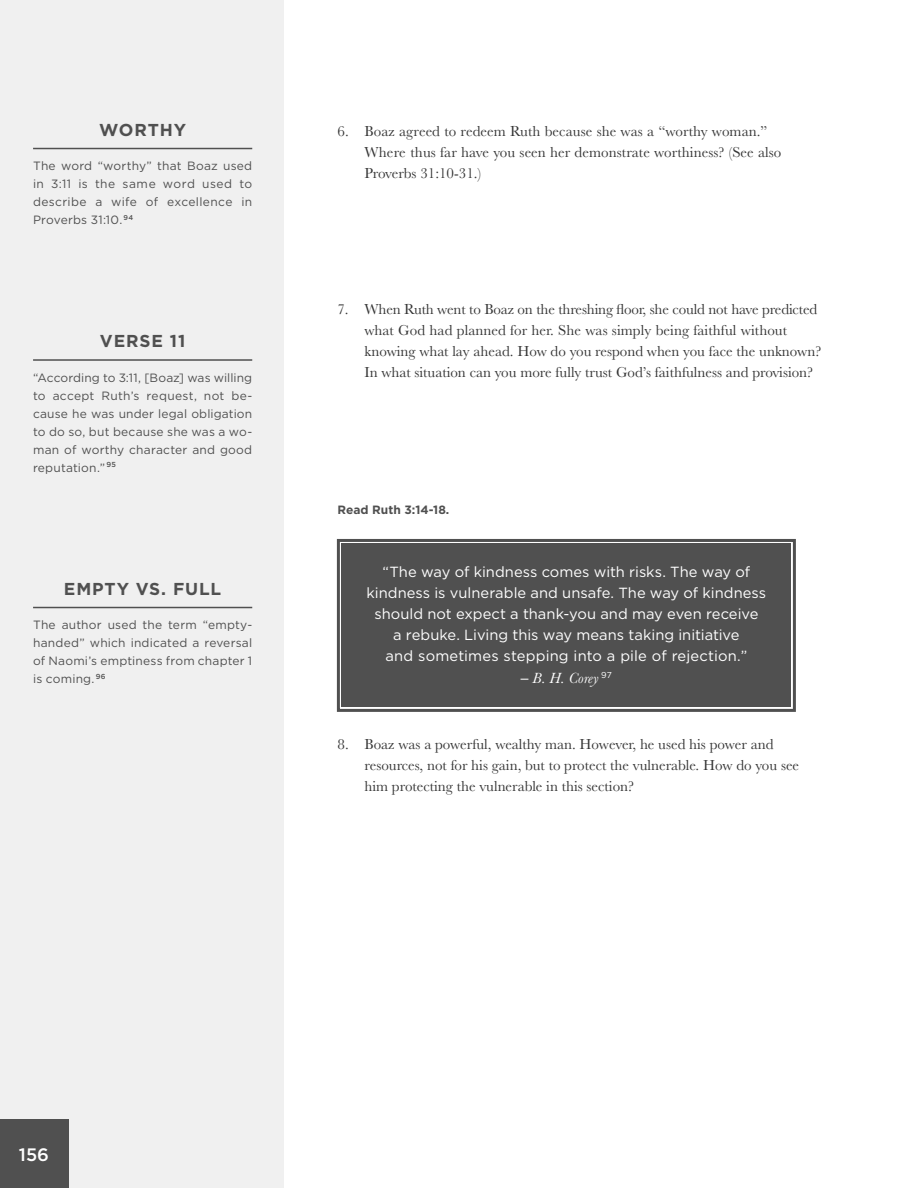
<style>
.page{position:relative;width:918px;height:1188px;background:#fff}
.page>*{position:absolute;margin:0;border:0;box-sizing:border-box;transform-origin:0 0}
.t1{font:500 18px "Gotham";color:#fff}
.t2{font:700 17.25px "Gotham";letter-spacing:.05em;color:#505050}
.t3{font:italic 15.3px "Baskerville";letter-spacing:.015em;color:#fff}
.t4{font:15px/21px "Baskerville";color:#353535}
.t5{font:14.7px/21px "Gotham";color:#fff;text-align:center}
.t6{font:12px/18px "Gotham";letter-spacing:.02em;color:#505050;text-align:justify}
.t7{font:700 12px "Gotham";color:#505050}
.s1{font-weight:600;font-style:normal}
</style>
<div class="page">
<div style="left:0;top:0;width:284px;height:1188px;background:#f0f0f0"></div>
<div style="left:0;top:1120px;width:68px;height:68px;background:#505050"></div>
<hr style="left:33px;top:148px;width:219px;height:1px;background:#505050">
<hr style="left:33px;top:359px;width:219px;height:2px;background:#505050">
<hr style="left:33px;top:607px;width:219px;height:1px;background:#505050">
<div style="left:336px;top:539px;width:460px;height:173px;background:#505050"></div>
<div style="left:343px;top:545px;width:447px;height:161px;border:3px solid #505050"></div>
<p class="t2" style="left:99px;top:120px;width:88px">WORTHY</p>
<p class="t6" style="left:33px;top:157px;width:221px">The word “worthy” that Boaz used in 3:11 is the same word used to describe a wife of excellence in Proverbs 31:10. <sup>94</sup></p>
<p class="t2" style="left:100px;top:331px;width:87px">VERSE 11</p>
<p class="t6" style="left:33px;top:368px;width:221px">“According to 3:11, [Boaz] was willing to accept Ruth’s request, not be&shy;cause he was under legal obligation to do so, but because she was a wo&shy;man of worthy character and good reputation.” <sup>95</sup></p>
<p class="t2" style="left:64px;top:579px;width:159px">EMPTY VS. FULL</p>
<p class="t6" style="left:33px;top:616px;width:221px">The author used the term “empty&shy;handed” which indicated a reversal of Naomi’s emptiness from chapter 1 is coming. <sup>96</sup></p>
<p class="t4" style="left:364px;top:121px;width:418px;text-indent:-27px">6. Boaz agreed to redeem Ruth because she was a “worthy woman.”<br>Where thus far have you seen her demonstrate worthiness? (See also<br>Proverbs 31:10-31.)</p>
<p class="t4" style="left:364px;top:299px;width:458px;text-indent:-27px">7. When Ruth went to Boaz on the threshing floor, she could not have predicted what God had planned for her. She was simply being faithful without knowing what lay ahead. How do you respond when you face the unknown?<br>In what situation can you more fully trust God’s faithfulness and provision?</p>
<p class="t7" style="left:338px;top:503px;width:113px">Read Ruth 3:14-18.</p>
<p class="t5" style="left:366px;top:561px;width:401px">“The way of kindness comes with risks. The way of kindness is vulnerable and unsafe. The way of kindness should not expect a thank-you and may even receive<br>a rebuke. Living this way means taking initiative<br>and sometimes stepping into a pile of rejection.”</p>
<p class="t3" style="left:521px;top:668px;width:92px"><span class="s1">–</span> B. H. Corey <sup>97</sup></p>
<p class="t4" style="left:364px;top:734px;width:436px;text-indent:-27px">8. Boaz was a powerful, wealthy man. However, he used his power and resources, not for his gain, but to protect the vulnerable. How do you see him protecting the vulnerable in this section?</p>
<p class="t1" style="left:19px;top:1144px;width:32px">156</p>
</div>
